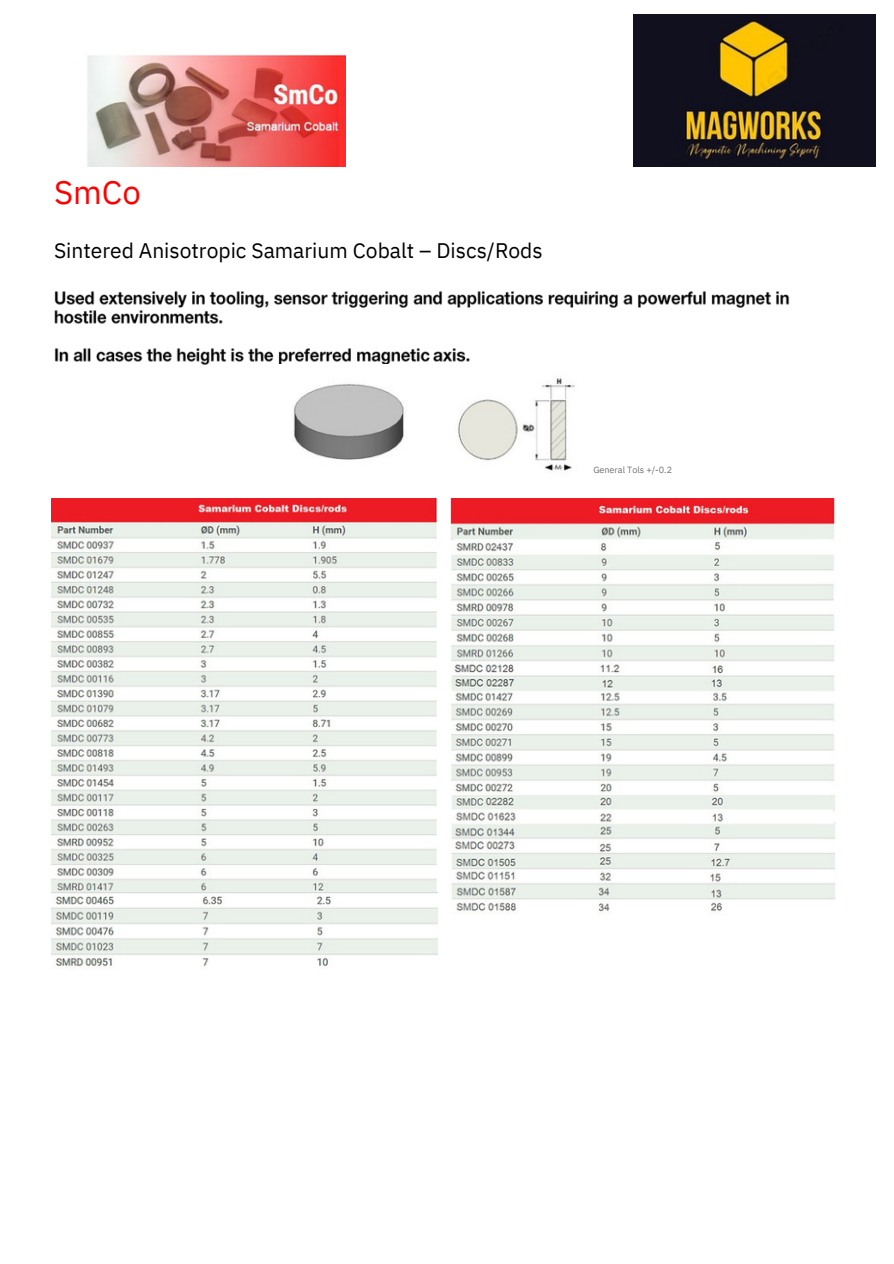
<style>
.page{position:relative;width:894px;height:1264px;background:#fff}
.page>*{position:absolute;margin:0;border:0;box-sizing:border-box;transform-origin:0 0}
.t1{font:33px "IBM Plex Sans";color:#f00}
.t2{font:21px "IBM Plex Sans";color:#000}
.t3{font:9px "IBM Plex Sans";color:#767171}
</style>
<div class="page">
<img style="left:87px;top:54px;width:259px;height:112px">
<img style="left:54px;top:291px;width:736px;height:16px">
<img style="left:54px;top:307px;width:169px;height:17px">
<img style="left:54px;top:348px;width:376px;height:16px">
<img style="left:433px;top:348px;width:37px;height:14px">
<img style="left:293px;top:384px;width:111px;height:76px">
<img style="left:458px;top:378px;width:117px;height:93px">
<img style="left:51px;top:498px;width:386px;height:471px">
<img style="left:450px;top:498px;width:384px;height:415px">
<img style="left:633px;top:14px;width:242px;height:152px">
<p class="t1" style="left:54px;top:170px;width:88px">SmCo</p>
<p class="t2" style="left:54px;top:237px;width:490px">Sintered Anisotropic Samarium Cobalt – Discs/Rods</p>
<p class="t3" style="left:593px;top:463px;width:80px">General Tols +/-0.2</p>
</div>
